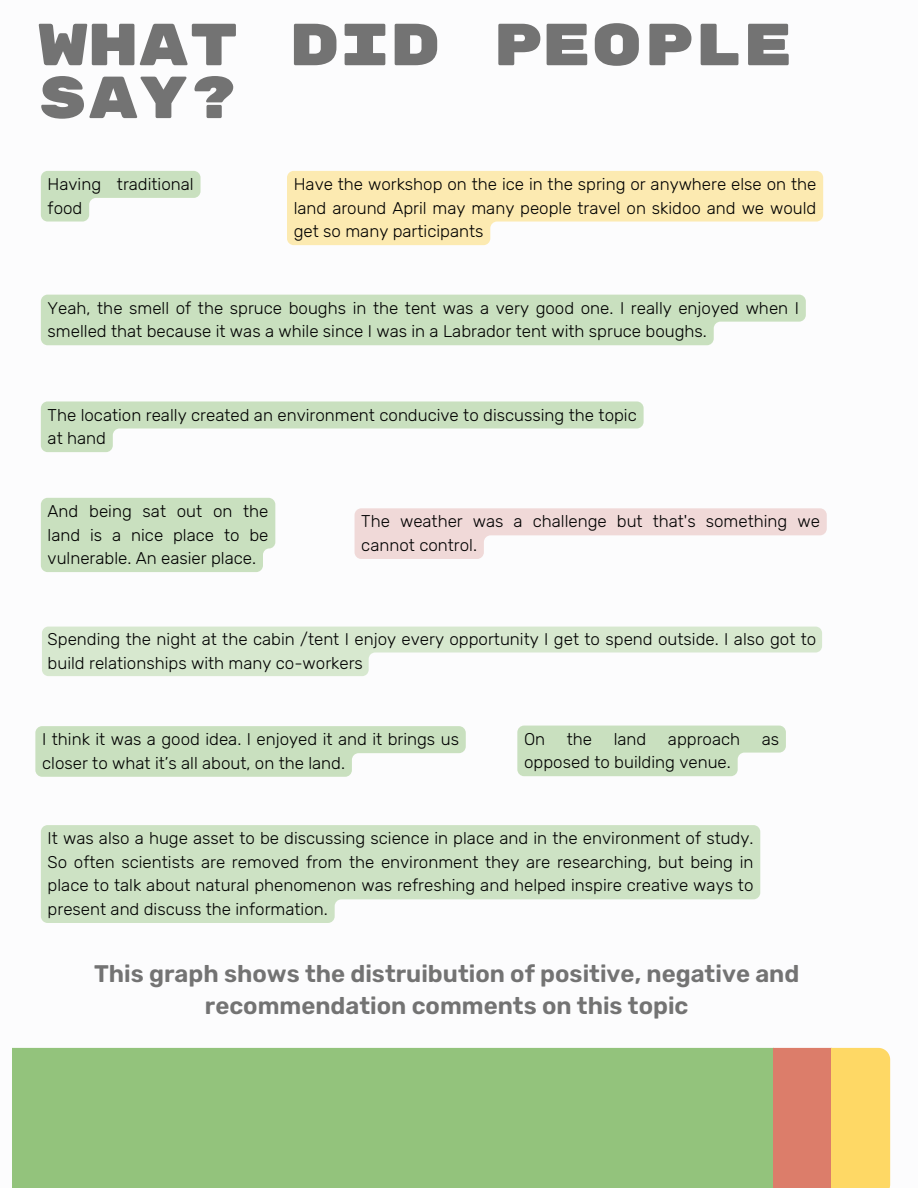
<style>
.page{position:relative;width:918px;height:1188px;background:#fff}
.page>*{position:absolute;margin:0;border:0;box-sizing:border-box;transform-origin:0 0}
.t1{font:59.25px/52.8px "Rubik Mono One";color:#737373}
.t2{font:600 24px/32.7px "Rubik";color:#737373;text-align:center}
.t3{font:300 16.95px/23.7px "Rubik";color:#000}
</style>
<div class="page">
<div style="left:12px;top:1048px;width:761px;height:140px;background:#93c37c"></div>
<svg style="left:773px;top:1048px;width:117px;height:140px;background:#edaa67"></svg>
<div style="left:41px;top:498px;width:234px;height:74px;background:#c9e0bf"></div>
<svg style="left:35px;top:726px;width:431px;height:51px;background:#cfe3c7"></svg>
<div style="left:41px;top:295px;width:765px;height:50px;background:#c9e0bf"></div>
<svg style="left:41px;top:171px;width:160px;height:51px"></svg>
<svg style="left:517px;top:726px;width:269px;height:50px;background:#cde2c4"></svg>
<svg style="left:41px;top:401px;width:603px;height:51px"></svg>
<svg style="left:41px;top:825px;width:719px;height:98px;background:#d3e5cc"></svg>
<svg style="left:42px;top:627px;width:780px;height:49px"></svg>
<svg style="left:355px;top:508px;width:472px;height:51px"></svg>
<svg style="left:287px;top:171px;width:536px;height:74px"></svg>
<p class="t1" style="left:38px;top:20px;width:757px">WHAT DID PEOPLE<br>SAY?</p>
<p class="t3" style="left:48px;top:172px;width:148px">Having traditional food</p>
<p class="t3" style="left:294px;top:172px;width:524px;text-align:justify">Have the workshop on the ice in the spring or anywhere else on the land around April may many people travel on skidoo and we would get so many participants</p>
<p class="t3" style="left:48px;top:296px;width:753px">Yeah, the smell of the spruce boughs in the tent was a very good one. I really enjoyed when I smelled that because it was a while since I was in a Labrador tent with spruce boughs.</p>
<p class="t3" style="left:48px;top:403px;width:591px">The location really created an environment conducive to discussing the topic at hand</p>
<p class="t3" style="left:48px;top:499px;width:222px;text-align:justify">And being sat out on the land is a nice place to be vulnerable. An easier place.</p>
<p class="t3" style="left:361px;top:510px;width:460px">The weather was a challenge but that's something we cannot control.</p>
<p class="t3" style="left:48px;top:628px;width:770px">Spending the night at the cabin /tent I enjoy every opportunity I get to spend outside. I also got to build relationships with many co-workers</p>
<p class="t3" style="left:42px;top:728px;width:418px">I think it was a good idea. I enjoyed it and it brings us closer to what it’s all about, on the land.</p>
<p class="t3" style="left:524px;top:727px;width:23px">On</p>
<p class="t3" style="left:567px;top:727px;width:27px">the</p>
<p class="t3" style="left:614px;top:727px;width:34px">land</p>
<p class="t3" style="left:668px;top:727px;width:74px">approach</p>
<p class="t3" style="left:762px;top:727px;width:19px">as</p>
<p class="t3" style="left:524px;top:751px;width:208px">opposed to building venue.</p>
<p class="t3" style="left:48px;top:827px;width:707px;text-align:justify">It was also a huge asset to be discussing science in place and in the environment of study.<br>So often scientists are removed from the environment they are researching, but being in place to talk about natural phenomenon was refreshing and helped inspire creative ways to present and discuss the information.</p>
<h2 class="t2" style="left:94px;top:957px;width:707px">This graph shows the distruibution of positive, negative and recommendation comments on this topic</h2>
</div>
